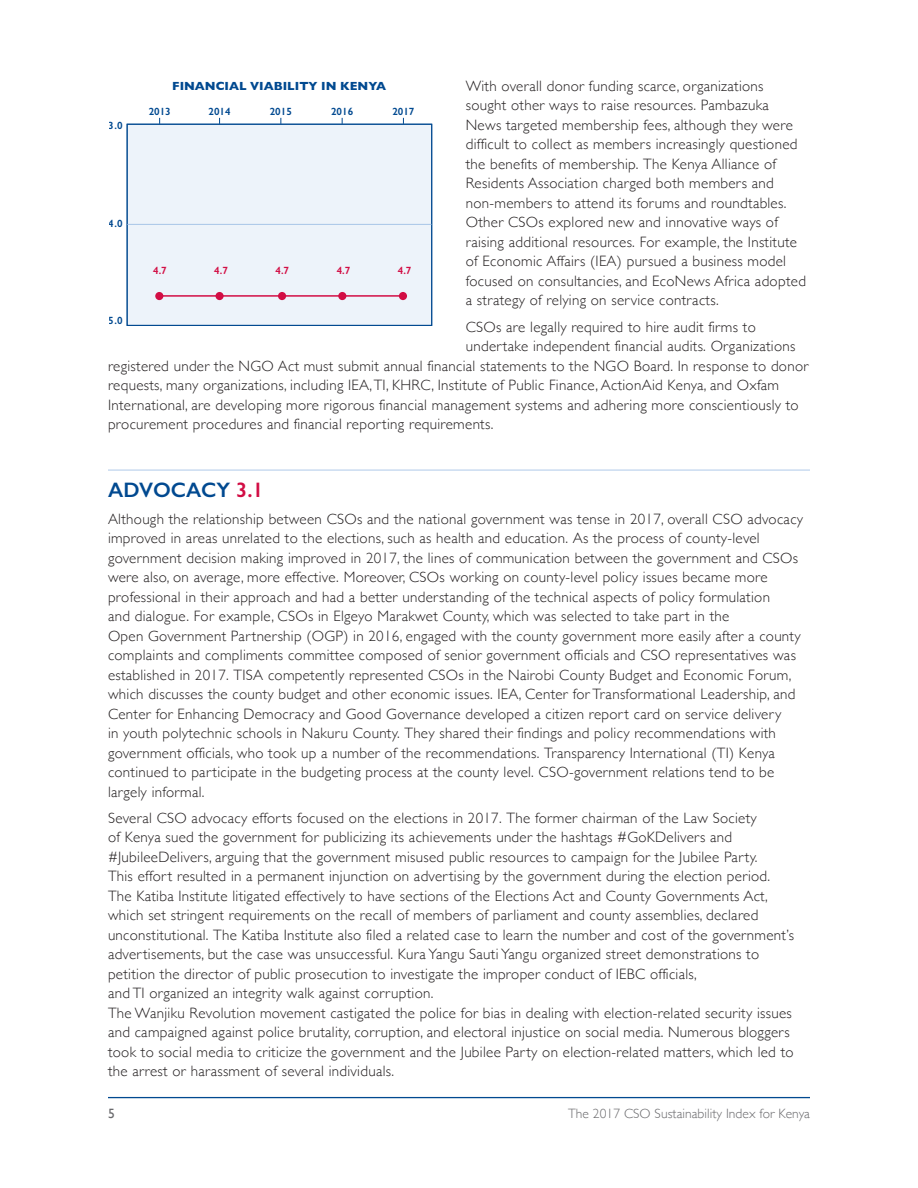
<style>
.page{position:relative;width:918px;height:1188px;background:#fff}
.page>*{position:absolute;margin:0;border:0;box-sizing:border-box;transform-origin:0 0}
.HEADER_RULE{font:600 21px "Gill Sans";letter-spacing:.005em;color:#014990}
.body{font:300 15px/19.5px "Gill Sans";letter-spacing:.02em;color:#231f20}
.t1{font:300 13.5px "Gill Sans";letter-spacing:.005em;color:#69696c}
.t2{font:13.5px "Gill Sans";color:#69696c}
.t3{font:700 12px "Gill Sans";color:#014990}
.t4{font:600 10.5px "Gill Sans";color:#014990}
.t5{font:600 10.5px "Gill Sans";color:#d20d44}
.s1{color:#d20d44}
</style>
<div class="page">
<hr style="left:108px;top:1097px;width:702px;height:1px;background:#014990">
<hr style="left:108px;top:470px;width:702px;height:1px;background:#afcae9">
<div style="left:127px;top:124px;width:305px;height:201px;background:#edf3fa"></div>
<div style="left:127px;top:124px;width:305px;height:202px;border:1px solid #014990"></div>
<hr style="left:128px;top:224px;width:303px;height:1px;background:#afcae9">
<hr style="left:160px;top:295px;width:243px;height:2px;background:#d20d44">
<div style="left:155px;top:292px;width:8px;height:8px;background:#d20d44;border-radius:50%"></div>
<div style="left:216px;top:292px;width:8px;height:8px;background:#d20d44;border-radius:50%"></div>
<div style="left:278px;top:292px;width:8px;height:8px;background:#d20d44;border-radius:50%"></div>
<div style="left:338px;top:292px;width:8px;height:8px;background:#d20d44;border-radius:50%"></div>
<div style="left:399px;top:292px;width:8px;height:8px;background:#d20d44;border-radius:50%"></div>
<p class="body" style="left:466px;top:76px;width:342px">With overall donor funding scarce, organizations sought other ways to raise resources. Pambazuka News targeted membership fees, although they were difficult to collect as members increasingly questioned the benefits of membership. The Kenya Alliance of Residents Association charged both members and non-members to attend its forums and roundtables.<br>Other CSOs explored new and innovative ways of raising additional resources. For example, the Institute of Economic Affairs (IEA) pursued a business model focused on consultancies, and EcoNews Africa adopted a strategy of relying on service contracts.</p>
<p class="body" style="left:466px;top:316px;width:292px">CSOs are legally required to hire audit firms to</p>
<p class="body" style="left:466px;top:336px;width:331px">undertake independent financial audits. Organizations</p>
<p class="body" style="left:108px;top:355px;width:702px">registered under the NGO Act must submit annual financial statements to the NGO Board. In response to donor</p>
<p class="body" style="left:108px;top:375px;width:673px">requests, many organizations, including IEA, TI, KHRC, Institute of Public Finance, ActionAid Kenya, and Oxfam</p>
<p class="body" style="left:108px;top:394px;width:692px">International, are developing more rigorous financial management systems and adhering more conscientiously to</p>
<p class="body" style="left:108px;top:414px;width:387px">procurement procedures and financial reporting requirements.</p>
<p class="t3" style="left:172px;top:76px;width:215px">FINANCIAL VIABILITY IN KENYA</p>
<p class="t4" style="left:149px;top:105px;width:24px">2013</p>
<p class="t4" style="left:208px;top:105px;width:24px">2014</p>
<p class="t4" style="left:270px;top:105px;width:24px">2015</p>
<p class="t4" style="left:331px;top:105px;width:24px">2016</p>
<p class="t4" style="left:392px;top:105px;width:24px">2017</p>
<p class="t4" style="left:109px;top:119px;width:15px">3.0</p>
<p class="t4" style="left:109px;top:217px;width:15px">4.0</p>
<p class="t5" style="left:153px;top:265px;width:15px">4.7</p>
<p class="t5" style="left:214px;top:265px;width:15px">4.7</p>
<p class="t5" style="left:275px;top:265px;width:15px">4.7</p>
<p class="t5" style="left:337px;top:265px;width:15px">4.7</p>
<p class="t5" style="left:398px;top:265px;width:15px">4.7</p>
<p class="t4" style="left:109px;top:314px;width:15px">5.0</p>
<p class="HEADER_RULE" style="left:108px;top:478px;width:157px">ADVOCACY <span class="s1">3.1</span></p>
<p class="body" style="left:108px;top:508px;width:697px">Although the relationship between CSOs and the national government was tense in 2017, overall CSO advocacy improved in areas unrelated to the elections, such as health and education. As the process of county‑level government decision making improved in 2017, the lines of communication between the government and CSOs were also, on average, more effective. Moreover, CSOs working on county-level policy issues became more professional in their approach and had a better understanding of the technical aspects of policy formulation<br>and dialogue. For example, CSOs in Elgeyo Marakwet County, which was selected to take part in the<br>Open Government Partnership (OGP) in 2016, engaged with the county government more easily after a county complaints and compliments committee composed of senior government officials and CSO representatives was established in 2017. TISA competently represented CSOs in the Nairobi County Budget and Economic Forum, which discusses the county budget and other economic issues. IEA, Center for Transformational Leadership, and Center for Enhancing Democracy and Good Governance developed a citizen report card on service delivery<br>in youth polytechnic schools in Nakuru County. They shared their findings and policy recommendations with government officials, who took up a number of the recommendations. Transparency International (TI) Kenya continued to participate in the budgeting process at the county level. CSO-government relations tend to be largely informal.</p>
<p class="body" style="left:108px;top:808px;width:688px">Several CSO advocacy efforts focused on the elections in 2017. The former chairman of the Law Society<br>of Kenya sued the government for publicizing its achievements under the hashtags #GoKDelivers and #JubileeDelivers, arguing that the government misused public resources to campaign for the Jubilee Party.<br>This effort resulted in a permanent injunction on advertising by the government during the election period.<br>The Katiba Institute litigated effectively to have sections of the Elections Act and County Governments Act, which set stringent requirements on the recall of members of parliament and county assemblies, declared unconstitutional. The Katiba Institute also filed a related case to learn the number and cost of the government’s advertisements, but the case was unsuccessful. Kura Yangu Sauti Yangu organized street demonstrations to petition the director of public prosecution to investigate the improper conduct of IEBC officials,<br>and TI organized an integrity walk against corruption.<br>The Wanjiku Revolution movement castigated the police for bias in dealing with election-related security issues and campaigned against police brutality, corruption, and electoral injustice on social media. Numerous bloggers took to social media to criticize the government and the Jubilee Party on election-related matters, which led to the arrest or harassment of several individuals.</p>
<p class="t2" style="left:108px;top:1106px;width:8px">5</p>
<p class="t1" style="left:568px;top:1103px;width:243px">The 2017 CSO Sustainability Index for Kenya</p>
</div>
